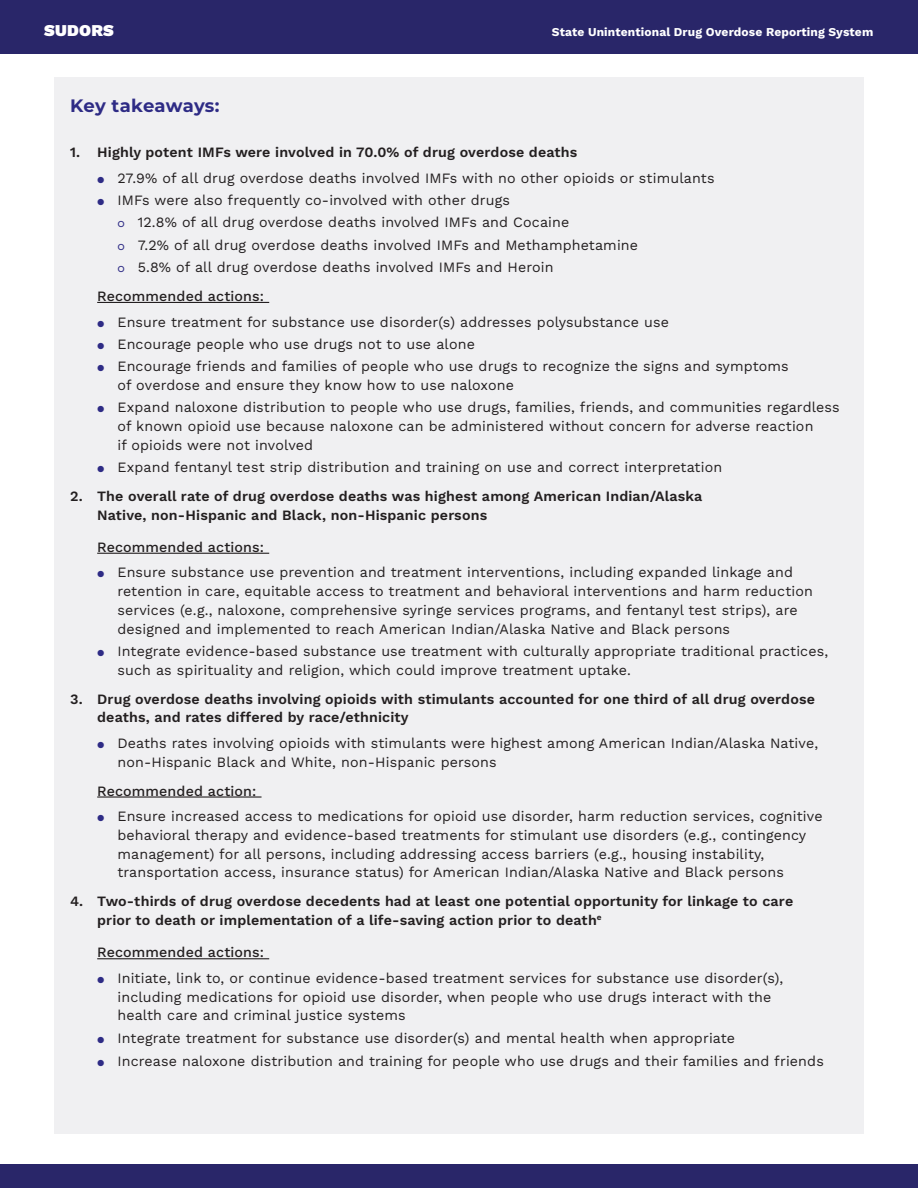
<style>
.page{position:relative;width:918px;height:1188px;background:#fff}
.page>*{position:absolute;margin:0;border:0;box-sizing:border-box;transform-origin:0 0}
.t1{font:700 18px "Montserrat";letter-spacing:.01em;color:#2e2b85}
.t2{font:16.5px "Work Sans";letter-spacing:.01em;color:#fff}
.t3{font:14.25px/18.8px "Work Sans";letter-spacing:.01em;color:#231f20}
.t4{font:12px "Work Sans";letter-spacing:.01em;color:#fff}
.s1{font-size:12px;color:#2e2b85}
</style>
<div class="page">
<div style="left:0;top:0;width:918px;height:54px;background:#292669"></div>
<div style="left:0;top:1164px;width:918px;height:24px;background:#292669"></div>
<div style="left:54px;top:78px;width:810px;height:1056px;background:#ececee"></div>
<hr style="left:97px;top:302px;width:172px;height:1px;background:#231f20">
<hr style="left:97px;top:553px;width:172px;height:1px;background:#231f20">
<hr style="left:97px;top:796px;width:165px;height:2px;background:#231f20">
<hr style="left:97px;top:958px;width:172px;height:1px;background:#231f20">
<p class="t2" style="left:44px;top:18px;width:71px">SUDORS</p>
<p class="t4" style="left:552px;top:22px;width:323px">State Unintentional Drug Overdose Reporting System</p>
<h2 class="t1" style="left:70px;top:93px;width:151px">Key takeaways:</h2>
<p class="t3" style="left:70px;top:143px;width:509px">1. Highly potent IMFs were involved in 70.0% of drug overdose deaths</p>
<p class="t3" style="left:97px;top:168px;width:619px"><span class="s1">⚫</span> 27.9% of all drug overdose deaths involved IMFs with no other opioids or stimulants</p>
<p class="t3" style="left:97px;top:190px;width:414px"><span class="s1">⚫</span> IMFs were also frequently co-involved with other drugs</p>
<p class="t3" style="left:117px;top:213px;width:453px"><span class="s1">⚪</span> 12.8% of all drug overdose deaths involved IMFs and Cocaine</p>
<p class="t3" style="left:117px;top:235px;width:522px"><span class="s1">⚪</span> 7.2% of all drug overdose deaths involved IMFs and Methamphetamine</p>
<p class="t3" style="left:117px;top:257px;width:438px"><span class="s1">⚪</span> 5.8% of all drug overdose deaths involved IMFs and Heroin</p>
<p class="t3" style="left:97px;top:286px;width:168px">Recommended actions:</p>
<p class="t3" style="left:97px;top:312px;width:573px"><span class="s1">⚫</span> Ensure treatment for substance use disorder(s) addresses polysubstance use</p>
<p class="t3" style="left:97px;top:334px;width:379px"><span class="s1">⚫</span> Encourage people who use drugs not to use alone</p>
<p class="t3" style="left:117px;top:356px;width:673px;text-indent:-20px"><span class="s1">⚫</span> Encourage friends and families of people who use drugs to recognize the signs and symptoms of overdose and ensure they know how to use naloxone</p>
<p class="t3" style="left:117px;top:397px;width:724px;text-indent:-20px"><span class="s1">⚫</span> Expand naloxone distribution to people who use drugs, families, friends, and communities regardless of known opioid use because naloxone can be administered without concern for adverse reaction<br>if opioids were not involved</p>
<p class="t3" style="left:97px;top:457px;width:627px"><span class="s1">⚫</span> Expand fentanyl test strip distribution and training on use and correct interpretation</p>
<p class="t3" style="left:97px;top:486px;width:607px;text-indent:-27px">2. The overall rate of drug overdose deaths was highest among American Indian/Alaska<br>Native, non-Hispanic and Black, non-Hispanic persons</p>
<p class="t3" style="left:97px;top:537px;width:168px">Recommended actions:</p>
<p class="t3" style="left:117px;top:563px;width:697px;text-indent:-20px"><span class="s1">⚫</span> Ensure substance use prevention and treatment interventions, including expanded linkage and retention in care, equitable access to treatment and behavioral interventions and harm reduction services (e.g., naloxone, comprehensive syringe services programs, and fentanyl test strips), are designed and implemented to reach American Indian/Alaska Native and Black persons</p>
<p class="t3" style="left:117px;top:641px;width:712px;text-indent:-20px"><span class="s1">⚫</span> Integrate evidence-based substance use treatment with culturally appropriate traditional practices, such as spirituality and religion, which could improve treatment uptake.</p>
<p class="t3" style="left:97px;top:689px;width:719px;text-indent:-27px">3. Drug overdose deaths involving opioids with stimulants accounted for one third of all drug overdose deaths, and rates differed by race/ethnicity</p>
<p class="t3" style="left:117px;top:733px;width:702px;text-indent:-20px"><span class="s1">⚫</span> Deaths rates involving opioids with stimulants were highest among American Indian/Alaska Native, non-Hispanic Black and White, non-Hispanic persons</p>
<p class="t3" style="left:97px;top:781px;width:161px">Recommended action:</p>
<p class="t3" style="left:117px;top:806px;width:707px;text-indent:-20px"><span class="s1">⚫</span> Ensure increased access to medications for opioid use disorder, harm reduction services, cognitive behavioral therapy and evidence-based treatments for stimulant use disorders (e.g., contingency management) for all persons, including addressing access barriers (e.g., housing instability, transportation access, insurance status) for American Indian/Alaska Native and Black persons</p>
<p class="t3" style="left:97px;top:892px;width:698px;text-indent:-27px">4. Two-thirds of drug overdose decedents had at least one potential opportunity for linkage to care prior to death or implementation of a life-saving action prior to death<sup>e</sup></p>
<p class="t3" style="left:97px;top:943px;width:168px">Recommended actions:</p>
<p class="t3" style="left:117px;top:968px;width:667px;text-indent:-20px"><span class="s1">⚫</span> Initiate, link to, or continue evidence-based treatment services for substance use disorder(s), including medications for opioid use disorder, when people who use drugs interact with the health care and criminal justice systems</p>
<p class="t3" style="left:97px;top:1028px;width:640px"><span class="s1">⚫</span> Integrate treatment for substance use disorder(s) and mental health when appropriate</p>
<p class="t3" style="left:97px;top:1051px;width:728px"><span class="s1">⚫</span> Increase naloxone distribution and training for people who use drugs and their families and friends</p>
</div>
